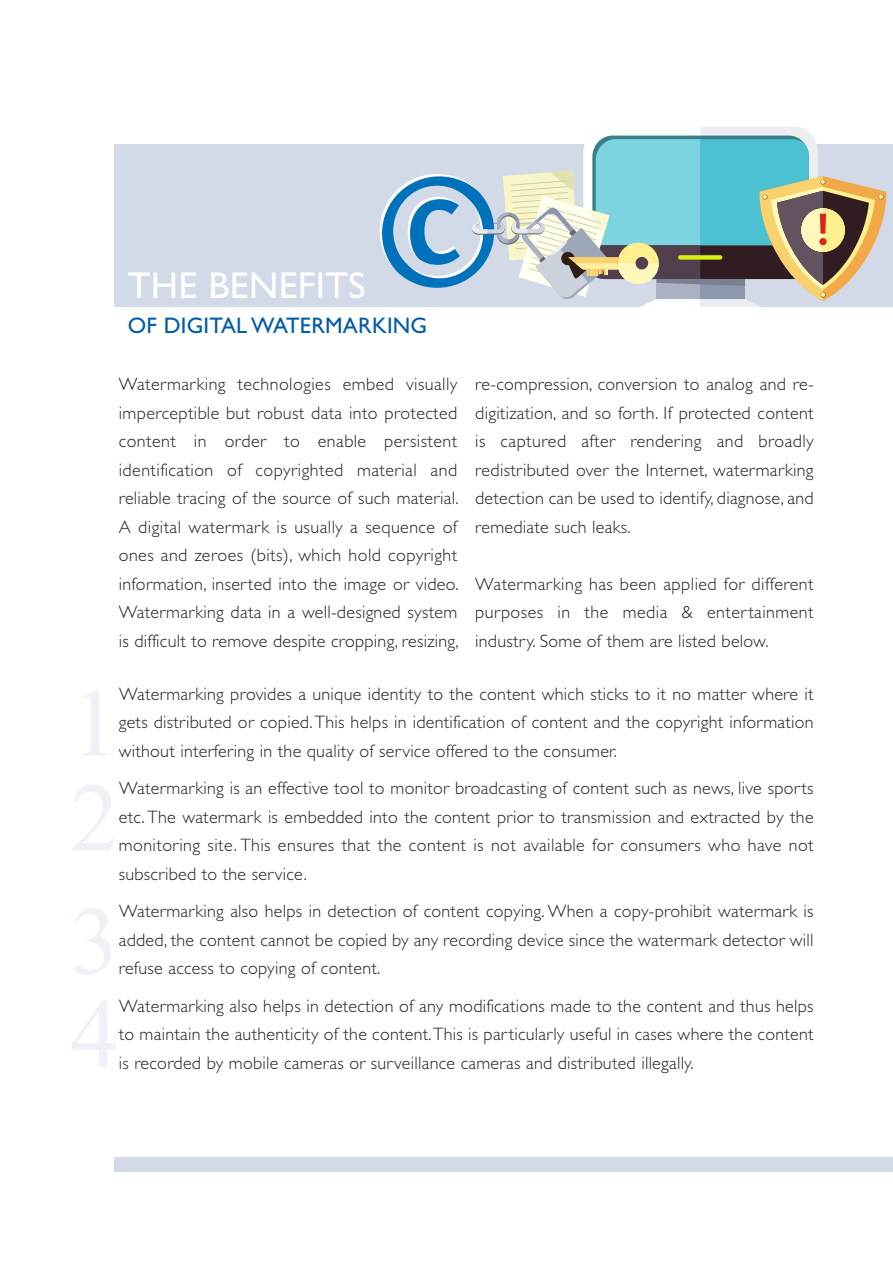
<style>
.page{position:relative;width:893px;height:1263px;background:#fff}
.page>*{position:absolute;margin:0;border:0;box-sizing:border-box;transform-origin:0 0}
.t1{font:37.5px "Gill Sans";letter-spacing:.01em;color:#fff}
.t2{font:22.5px "Gill Sans";letter-spacing:.01em;color:#005ba6}
.t3{font:300 18px/28.5px "Gill Sans";letter-spacing:.015em;color:#241f1f;text-align:justify}
</style>
<div class="page">
<div style="left:114px;top:145px;width:779px;height:162px;background:#d1dae6"></div>
<svg style="left:380px;top:127px;width:508px;height:179px"></svg>
<div style="left:114px;top:1157px;width:779px;height:15px;background:#d1dae6"></div>
<h1 class="t1" style="left:128px;top:271px;width:239px">THE BENEFITS</h1>
<p class="t2" style="left:128px;top:317px;width:301px">OF DIGITAL WATERMARKING</p>
<p class="t3" style="left:119px;top:371px;width:341px">Watermarking technologies embed visually imperceptible but robust data into protected content in order to enable persistent identification of copyrighted material and reliable tracing of the source of such material.<br>A digital watermark is usually a sequence of ones and zeroes (bits), which hold copyright information, inserted into the image or video.<br>Watermarking data in a well-designed system is difficult to remove despite cropping, resizing,</p>
<p class="t3" style="left:475px;top:371px;width:340px">re-compression, conversion to analog and re&shy;digitization, and so forth. If protected content is captured after rendering and broadly redistributed over the Internet, watermarking detection can be used to identify, diagnose, and remediate such leaks.</p>
<p class="t3" style="left:475px;top:571px;width:340px">Watermarking has been applied for different purposes in the media &amp; entertainment industry. Some of them are listed below.</p>
<p class="t3" style="left:119px;top:681px;width:696px">Watermarking provides a unique identity to the content which sticks to it no matter where it gets distributed or copied.This helps in identification of content and the copyright information without interfering in the quality of service offered to the consumer.</p>
<p class="t3" style="left:119px;top:776px;width:696px">Watermarking is an effective tool to monitor broadcasting of content such as news, live sports etc. The watermark is embedded into the content prior to transmission and extracted by the monitoring site. This ensures that the content is not available for consumers who have not subscribed to the service.</p>
<p class="t3" style="left:119px;top:899px;width:696px">Watermarking also helps in detection of content copying. When a copy-prohibit watermark is added, the content cannot be copied by any recording device since the watermark detector will refuse access to copying of content.</p>
<p class="t3" style="left:119px;top:993px;width:696px">Watermarking also helps in detection of any modifications made to the content and thus helps to maintain the authenticity of the content.This is particularly useful in cases where the content is recorded by mobile cameras or surveillance cameras and distributed illegally.</p>
</div>
